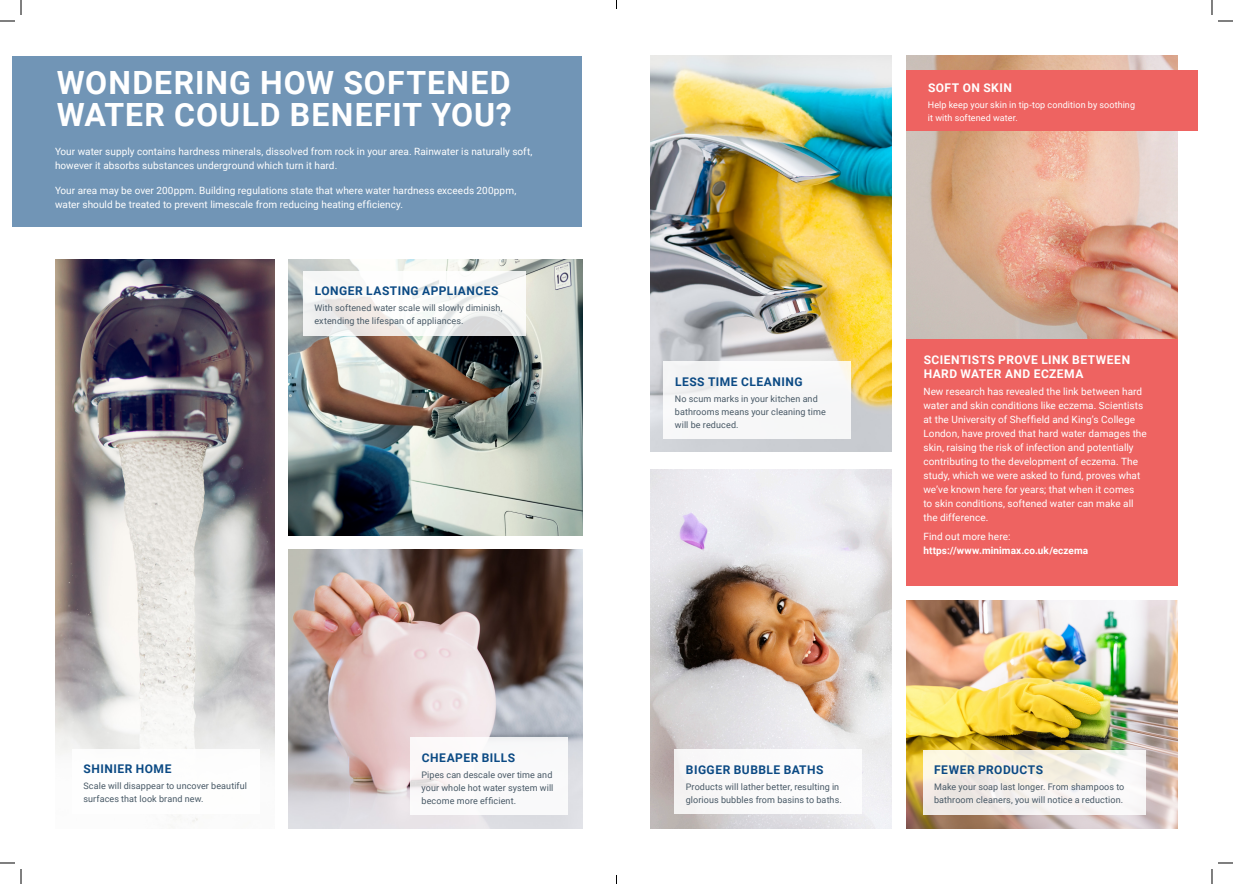
<style>
.page{position:relative;width:1233px;height:884px;background:#fff}
.page>*{position:absolute;margin:0;border:0;box-sizing:border-box;transform-origin:0 0}
.t1{font:700 32px/32px "Roboto";letter-spacing:.035em;color:#fff}
.t2{font:700 12px "Roboto";letter-spacing:.04em;color:#0b4a84}
.t3{font:700 12px/14px "Roboto";letter-spacing:.04em;color:#fff}
.t4{font:10px/14px "Roboto";letter-spacing:.005em;color:#fff}
.t5{font:700 10px/14px "Roboto";letter-spacing:.01em;color:#fff}
.SUB_HEADING{font:9px/13px "Roboto";letter-spacing:.01em;color:#475865}
.SUB_HEADING-2{font:9px/13px "Roboto";letter-spacing:.01em;color:#fff}
.s1{font-weight:400}
</style>
<div class="page">
<div style="left:12px;top:56px;width:570px;height:170px;background:#7195b6"></div>
<img style="left:55px;top:259px;width:220px;height:564px">
<img style="left:289px;top:259px;width:293px;height:277px">
<img style="left:289px;top:549px;width:293px;height:280px">
<div style="left:72px;top:749px;width:187px;height:64px;background:#fff"></div>
<svg style="left:303px;top:271px;width:223px;height:64px"></svg>
<div style="left:410px;top:738px;width:158px;height:77px;background:#fff"></div>
<div style="left:906px;top:338px;width:272px;height:247px;background:#ee6361"></div>
<img style="left:650px;top:469px;width:241px;height:360px">
<img style="left:906px;top:600px;width:272px;height:229px">
<img style="left:906px;top:55px;width:272px;height:283px">
<img style="left:650px;top:55px;width:241px;height:396px">
<div style="left:663px;top:362px;width:187px;height:77px;background:#f7f7f8"></div>
<div style="left:674px;top:750px;width:187px;height:64px;background:#fff"></div>
<svg style="left:922px;top:750px;width:223px;height:64px"></svg>
<div style="left:906px;top:71px;width:292px;height:60px;background:#ee6361"></div>
<svg style="left:1218px;top:20px;width:15px;height:2px"></svg>
<svg style="left:1218px;top:862px;width:15px;height:2px"></svg>
<svg style="left:0;top:0;width:22px;height:22px"></svg>
<svg style="left:0;top:862px;width:22px;height:22px"></svg>
<svg style="left:1211px;top:0;width:1px;height:15px"></svg>
<svg style="left:1211px;top:869px;width:1px;height:15px"></svg>
<p class="t1" style="left:57px;top:66px;width:456px">WONDERING HOW SOFTENED<br>WATER COULD BENEFIT YOU?</p>
<p class="t4" style="left:55px;top:144px;width:479px">Your water supply contains hardness minerals, dissolved from rock in your area. Rainwater is naturally soft, however it absorbs substances underground which turn it hard.</p>
<p class="t4" style="left:55px;top:183px;width:463px">Your area may be over 200ppm. Building regulations state that where water hardness exceeds 200ppm, water should be treated to prevent limescale from reducing heating efficiency.</p>
<p class="t2" style="left:315px;top:282px;width:185px">LONGER LASTING APPLIANCES</p>
<p class="SUB_HEADING" style="left:314px;top:301px;width:189px">With softened water scale will slowly diminish, extending the lifespan of appliances.</p>
<p class="t2" style="left:84px;top:760px;width:89px">SHINIER HOME</p>
<p class="SUB_HEADING" style="left:83px;top:779px;width:165px">Scale will disappear to uncover beautiful surfaces that look brand new.</p>
<p class="t2" style="left:422px;top:749px;width:95px">CHEAPER BILLS</p>
<p class="SUB_HEADING" style="left:421px;top:767px;width:133px">Pipes can descale over time and your whole hot water system will become more efficient.</p>
<p class="t3" style="left:928px;top:80px;width:85px">SOFT ON SKIN</p>
<p class="SUB_HEADING-2" style="left:928px;top:97px;width:209px">Help keep your skin in tip-top condition by soothing it with softened water.</p>
<p class="t2" style="left:675px;top:373px;width:129px">LESS TIME CLEANING</p>
<p class="SUB_HEADING" style="left:675px;top:392px;width:152px">No scum marks in your kitchen and bathrooms means your cleaning time will be reduced.</p>
<p class="t3" style="left:923px;top:352px;width:208px">SCIENTISTS PROVE LINK BETWEEN<br>HARD WATER AND ECZEMA</p>
<p class="t4" style="left:923px;top:384px;width:225px">New research has revealed the link between hard water and skin conditions like eczema. Scientists at the University of Sheffield and King’s College London, have proved that hard water damages the skin, raising the risk of infection and potentially contributing to the development of eczema. The study, which we were asked to fund, proves what we’ve known here for years; that when it comes<br>to skin conditions, softened water can make all the difference.</p>
<p class="t5" style="left:923px;top:530px;width:166px"><span class="s1">Find out more here: </span>https://www.minimax.co.uk/eczema</p>
<p class="t2" style="left:686px;top:761px;width:139px">BIGGER BUBBLE BATHS</p>
<p class="SUB_HEADING" style="left:686px;top:780px;width:157px">Products will lather better, resulting in glorious bubbles from basins to baths.</p>
<p class="t2" style="left:934px;top:761px;width:110px">FEWER PRODUCTS</p>
<p class="SUB_HEADING" style="left:934px;top:780px;width:192px">Make your soap last longer. From shampoos to bathroom cleaners, you will notice a reduction.</p>
</div>
